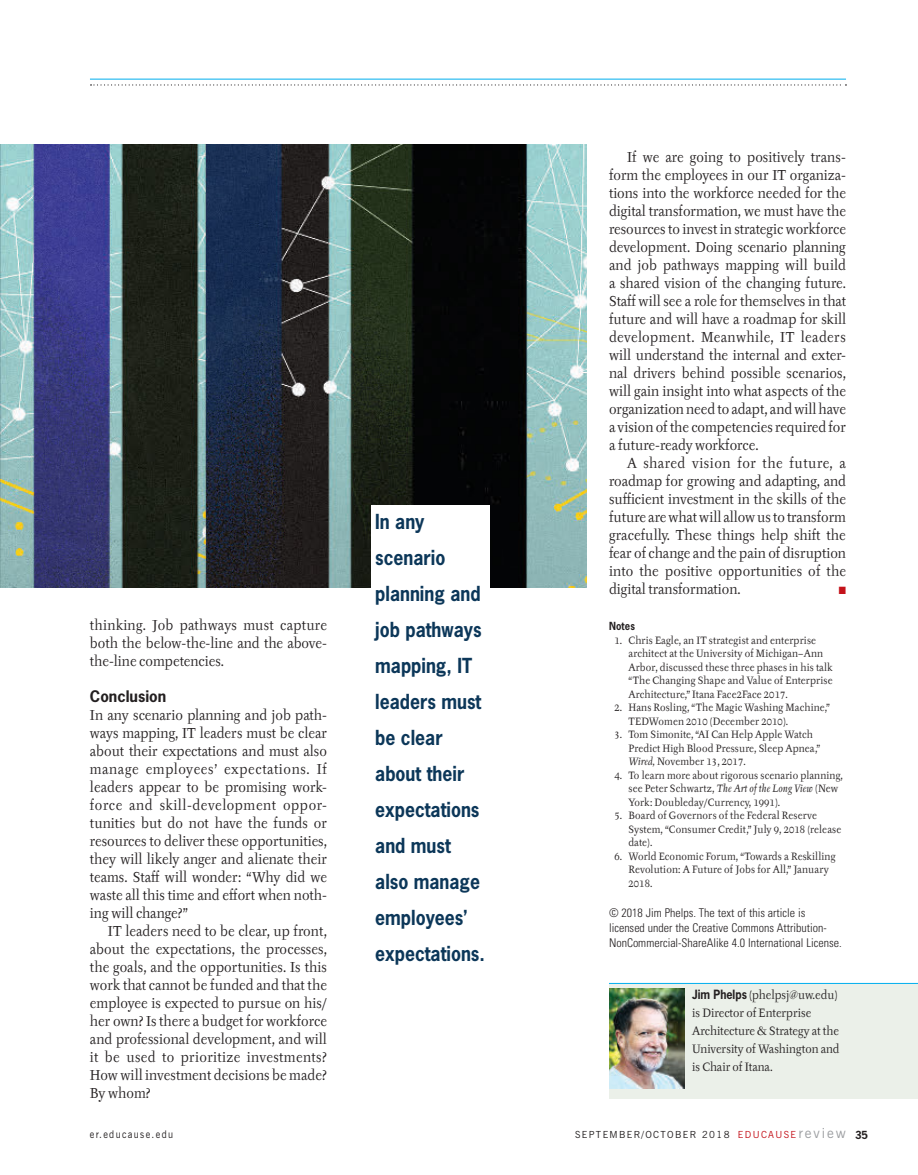
<style>
.page{position:relative;width:918px;height:1175px;background:#fff}
.page>*{position:absolute;margin:0;border:0;box-sizing:border-box;transform-origin:0 0}
.Paragraph_Style_1{font:700 19.5px/36px "News Gothic Std";color:#0c3759;scale:.9 1}
.FEA_subhead_1{font:700 15px "News Gothic Std";color:#231f20}
.Body-Indent{font:14.25px/18px "Tyfa ITC Pro";color:#231f20;text-align:justify;scale:.9 1}
.Body-no_indent{font:14.25px/18px "Tyfa ITC Pro";color:#231f20;text-align:justify;scale:.9 1}
.Copyright_credits{font:300 condensed 12px/15px "Univers LT Std";color:#231f20}
.FEA_bio{font:12px/18px "Tyfa ITC Pro";color:#231f20;scale:.9 1}
.Footnote-Body{font:10.5px/13.5px "Tyfa ITC Pro";letter-spacing:.015em;color:#231f20;scale:.9 1}
.t1{font:10.5px "News Gothic BT";letter-spacing:.14em;color:#231f20;scale:.9 1}
.Footnote-Head{font:700 10.5px "News Gothic Std";letter-spacing:.015em;color:#231f20;scale:.9 1}
.Body-Indent-2{font:10.5px "Zapf Dingbats";color:#c4121a;scale:.9 1}
.t2{font:9.75px "News Gothic BT";letter-spacing:.14em;color:#231f20}
.s1{font-style:italic}
.s2{font-family:"News Gothic Std";font-weight:700}
.s3{color:#c4121a}
.s4{font-size:13.8px;color:#9d9fa2}
.s5{font-family:"News Gothic Std";font-weight:700;font-size:10.5px}
</style>
<div class="page">
<hr style="left:90px;top:79px;width:756px;height:1px;background:#00aeef">
<svg style="left:91px;top:84px;width:755px;height:2px"></svg>
<div style="left:609px;top:983px;width:309px;height:115px;background:#ebf0e9"></div>
<img style="left:609px;top:988px;width:76px;height:100px">
<hr style="left:609px;top:983px;width:309px;height:1px;background:#00aeef">
<img style="left:0;top:144px;width:586px;height:443px">
<div style="left:371px;top:504px;width:119px;height:623px;background:#fff"></div>
<p class="Body-Indent" style="left:90px;top:616px;width:265px">thinking. Job pathways must capture both the below-the-line and the above&shy;the-line competencies.</p>
<p class="FEA_subhead_1" style="left:90px;top:686px;width:78px">Conclusion</p>
<p class="Body-no_indent" style="left:90px;top:706px;width:265px">In any scenario planning and job path&shy;ways mapping, IT leaders must be clear about their expectations and must also manage employees’ expectations. If leaders appear to be promising work&shy;force and skill-development oppor&shy;tunities but do not have the funds or resources to deliver these opportunities, they will likely anger and alienate their teams. Staff will wonder: “Why did we waste all this time and effort when noth&shy;ing will change?”</p>
<p class="Body-Indent" style="left:90px;top:922px;width:265px;text-indent:18px">IT leaders need to be clear, up front, about the expectations, the processes, the goals, and the opportunities. Is this work that cannot be funded and that the employee is expected to pursue on his/ her own? Is there a budget for workforce and professional development, and will it be used to prioritize investments?<br>How will investment decisions be made?<br>By whom?</p>
<p class="Paragraph_Style_1" style="left:375px;top:503px;width:123px">In any scenario planning and job pathways mapping, IT leaders must be clear about their expectations and must also manage employees’ expectations.</p>
<p class="Body-Indent" style="left:609px;top:148px;width:265px;text-indent:18px">If we are going to positively trans&shy;form the employees in our IT organiza&shy;tions into the workforce needed for the digital transformation, we must have the resources to invest in strategic workforce development. Doing scenario planning and job pathways mapping will build a shared vision of the changing future.<br>Staff will see a role for themselves in that future and will have a roadmap for skill development. Meanwhile, IT leaders will understand the internal and exter&shy;nal drivers behind possible scenarios, will gain insight into what aspects of the organization need to adapt, and will have a vision of the competencies required for a future-ready workforce.</p>
<p class="Body-Indent" style="left:609px;top:454px;width:265px;text-indent:18px">A shared vision for the future, a roadmap for growing and adapting, and sufficient investment in the skills of the future are what will allow us to transform gracefully. These things help shift the fear of change and the pain of disruption into the positive opportunities of the digital transformation.</p>
<p class="Body-Indent-2" style="left:839px;top:585px;width:9px">■</p>
<p class="Footnote-Head" style="left:609px;top:619px;width:30px">Notes</p>
<p class="Footnote-Body" style="left:628px;top:633px;width:228px;text-indent:-14px">1. Chris Eagle, an IT strategist and enterprise architect at the University of Michigan–Ann Arbor, discussed these three phases in his talk “The Changing Shape and Value of Enterprise Architecture,” Itana Face2Face 2017.</p>
<p class="Footnote-Body" style="left:628px;top:700px;width:225px;text-indent:-14px">2. Hans Rosling, “The Magic Washing Machine,”<br>TEDWomen 2010 (December 2010).</p>
<p class="Footnote-Body" style="left:628px;top:727px;width:214px;text-indent:-14px">3. Tom Simonite, “AI Can Help Apple Watch<br>Predict High Blood Pressure, Sleep Apnea,”<br><span class="s1">Wired,</span> November 13, 2017.</p>
<p class="Footnote-Body" style="left:628px;top:768px;width:240px;text-indent:-14px">4. To learn more about rigorous scenario planning, see Peter Schwartz, <span class="s1">The Art of the Long View</span> (New<br>York: Doubleday/Currency, 1991).</p>
<p class="Footnote-Body" style="left:628px;top:808px;width:238px;text-indent:-14px">5. Board of Governors of the Federal Reserve<br>System, “Consumer Credit,” July 9, 2018 (release date).</p>
<p class="Footnote-Body" style="left:628px;top:849px;width:232px;text-indent:-14px">6. World Economic Forum, “Towards a Reskilling<br>Revolution: A Future of Jobs for All,” January<br>2018.</p>
<p class="Copyright_credits" style="left:609px;top:905px;width:234px">© 2018 Jim Phelps. The text of this article is licensed under the Creative Commons Attribution-<br>NonCommercial-ShareAlike 4.0 International License.</p>
<p class="FEA_bio" style="left:692px;top:985px;width:165px"><span class="s2">Jim Phelps</span> (phelpsj@uw.edu) is Director of Enterprise<br>Architecture &amp; Strategy at the<br>University of Washington and is Chair of Itana.</p>
<p class="t1" style="left:90px;top:1127px;width:94px">er.educause.edu</p>
<p class="t2" style="left:575px;top:1128px;width:295px">SEPTEMBER/OCTOBER 2018 <span class="s3">EDUCAUSE</span> <span class="s4">review</span> <span class="s5">35</span></p>
</div>
